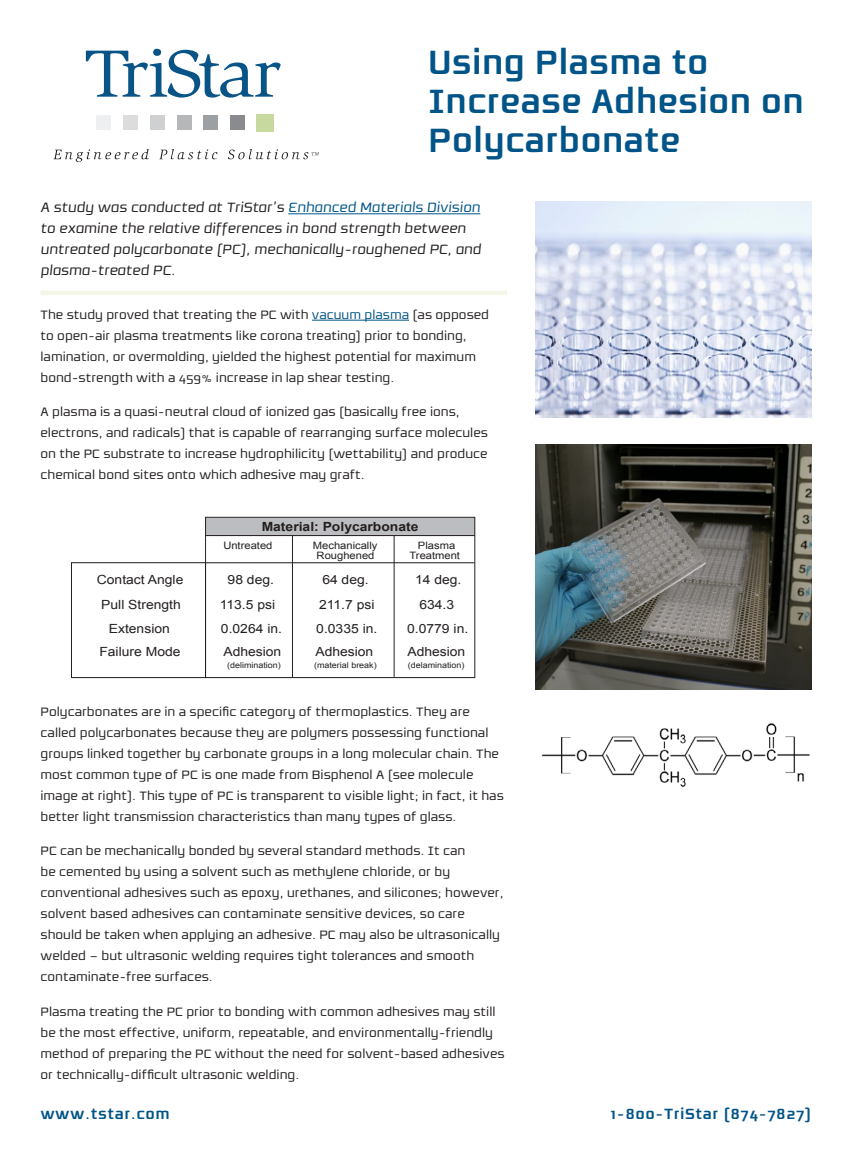
<style>
.page{position:relative;width:852px;height:1161px;background:#fff}
.page>*{position:absolute;margin:0;border:0;box-sizing:border-box;transform-origin:0 0}
.Headline{font:700 37.5px/39px "Resea";color:#005488}
.Headline-2{font:700 16.5px "Resea";letter-spacing:.03em;color:#005488}
.Intro_Text{font:italic 15px/21px "Resea";color:#231f20}
.Body_Text{font:13.5px/21px "Resea";color:#231f20}
.t1{font:12.6px "Arial";color:#231f20;scale:1.1 1}
.t2{font:700 12.6px "Arial";color:#231f20;scale:1.1 1}
.t3{font:10.2px "Arial";color:#231f20;scale:1.1 1}
.t4{font:8.1px "Arial";color:#231f20;scale:1.1 1}
.s1{color:#005488}
</style>
<div class="page">
<svg style="left:53px;top:149px;width:96px;height:13px"></svg>
<svg style="left:159px;top:149px;width:58px;height:10px"></svg>
<svg style="left:86px;top:49px;width:194px;height:49px"></svg>
<div style="left:96px;top:116px;width:15px;height:14px;background:#eeeff0"></div>
<div style="left:123px;top:116px;width:14px;height:14px;background:#dcdcdd"></div>
<div style="left:150px;top:116px;width:14px;height:14px;background:#cfd0d2"></div>
<div style="left:177px;top:116px;width:14px;height:14px;background:#b5b7b9"></div>
<div style="left:203px;top:116px;width:15px;height:14px;background:#9da0a3"></div>
<div style="left:230px;top:116px;width:15px;height:14px;background:#898b8e"></div>
<svg style="left:228px;top:149px;width:91px;height:10px"></svg>
<div style="left:256px;top:114px;width:17px;height:17px;background:#c7d99e"></div>
<img style="left:535px;top:202px;width:276px;height:216px">
<hr style="left:288px;top:213px;width:192px;height:1px;background:#005488">
<hr style="left:312px;top:320px;width:97px;height:1px;background:#005488">
<div style="left:205px;top:518px;width:269px;height:17px;background:#bcbdc0"></div>
<div style="left:205px;top:517px;width:270px;height:161px;border:1px solid #231f20"></div>
<div style="left:71px;top:562px;width:135px;height:116px;border:1px solid #231f20"></div>
<hr style="left:292px;top:535px;width:1px;height:143px;background:#231f20">
<hr style="left:205px;top:535px;width:269px;height:1px;background:#231f20">
<hr style="left:206px;top:562px;width:268px;height:1px;background:#231f20">
<hr style="left:393px;top:535px;width:1px;height:142px;background:#231f20">
<img style="left:542px;top:723px;width:268px;height:64px">
<img style="left:535px;top:444px;width:276px;height:246px">
<hr style="left:40px;top:291px;width:467px;height:4px;background:#f4f6e7">
<p class="Headline" style="left:428px;top:43px;width:377px">Using Plasma to<br>Increase Adhesion on<br>Polycarbonate</p>
<p class="Intro_Text" style="left:40px;top:197px;width:442px">A study was conducted at TriStar’s <span class="s1">Enhanced Materials Division </span>to examine the relative differences in bond strength between untreated polycarbonate (PC), mechanically-roughened PC, and plasma-treated PC.</p>
<p class="Body_Text" style="left:40px;top:304px;width:450px">The study proved that treating the PC with <span class="s1">vacuum plasma</span> (as opposed to open-air plasma treatments like corona treating) prior to bonding, lamination, or overmolding, yielded the highest potential for maximum bond-strength with a 459% increase in lap shear testing.</p>
<p class="Body_Text" style="left:40px;top:401px;width:448px">A plasma is a quasi-neutral cloud of ionized gas (basically free ions, electrons, and radicals) that is capable of rearranging surface molecules on the PC substrate to increase hydrophilicity (wettability) and produce chemical bond sites onto which adhesive may graft.</p>
<p class="t2" style="left:261px;top:519px;width:144px">Material: Polycarbonate</p>
<p class="t3" style="left:223px;top:539px;width:46px">Untreated</p>
<p class="t3" style="left:313px;top:539px;width:60px">Mechanically</p>
<p class="t3" style="left:418px;top:539px;width:35px">Plasma</p>
<p class="t3" style="left:316px;top:549px;width:54px">Roughened</p>
<p class="t3" style="left:409px;top:549px;width:47px">Treatment</p>
<p class="t1" style="left:97px;top:572px;width:80px">Contact Angle</p>
<p class="t1" style="left:227px;top:572px;width:44px">98 deg.</p>
<p class="t1" style="left:322px;top:572px;width:44px">64 deg.</p>
<p class="t1" style="left:415px;top:572px;width:44px">14 deg.</p>
<p class="t1" style="left:101px;top:596px;width:74px">Pull Strength</p>
<p class="t1" style="left:220px;top:596px;width:52px">113.5 psi</p>
<p class="t1" style="left:319px;top:596px;width:52px">211.7 psi</p>
<p class="t1" style="left:419px;top:596px;width:33px">634.3</p>
<p class="t1" style="left:109px;top:620px;width:57px">Extension</p>
<p class="t1" style="left:221px;top:620px;width:57px">0.0264 in.</p>
<p class="t1" style="left:316px;top:620px;width:57px">0.0335 in.</p>
<p class="t1" style="left:407px;top:620px;width:57px">0.0779 in.</p>
<p class="t1" style="left:99px;top:643px;width:75px">Failure Mode</p>
<p class="t1" style="left:223px;top:643px;width:54px">Adhesion</p>
<p class="t1" style="left:315px;top:643px;width:54px">Adhesion</p>
<p class="t1" style="left:407px;top:643px;width:54px">Adhesion</p>
<p class="t4" style="left:227px;top:659px;width:50px">(delimination)</p>
<p class="t4" style="left:314px;top:659px;width:58px">(material break)</p>
<p class="t4" style="left:407px;top:659px;width:53px">(delamination)</p>
<p class="Body_Text" style="left:40px;top:701px;width:464px">Polycarbonates are in a specific category of thermoplastics. They are called polycarbonates because they are polymers possessing functional groups linked together by carbonate groups in a long molecular chain. The most common type of PC is one made from Bisphenol A (see molecule image at right). This type of PC is transparent to visible light; in fact, it has better light transmission characteristics than many types of glass.</p>
<p class="Body_Text" style="left:40px;top:840px;width:464px">PC can be mechanically bonded by several standard methods. It can<br>be cemented by using a solvent such as methylene chloride, or by conventional adhesives such as epoxy, urethanes, and silicones; however, solvent based adhesives can contaminate sensitive devices, so care should be taken when applying an adhesive. PC may also be ultrasonically welded – but ultrasonic welding requires tight tolerances and smooth contaminate-free surfaces.</p>
<p class="Body_Text" style="left:40px;top:1001px;width:465px">Plasma treating the PC prior to bonding with common adhesives may still be the most effective, uniform, repeatable, and environmentally-friendly method of preparing the PC without the need for solvent-based adhesives or technically-difficult ultrasonic welding.</p>
<p class="Headline-2" style="left:40px;top:1105px;width:131px">www.tstar.com</p>
<p class="Headline-2" style="left:610px;top:1105px;width:202px">1-800-TriStar (874-7827)</p>
</div>
